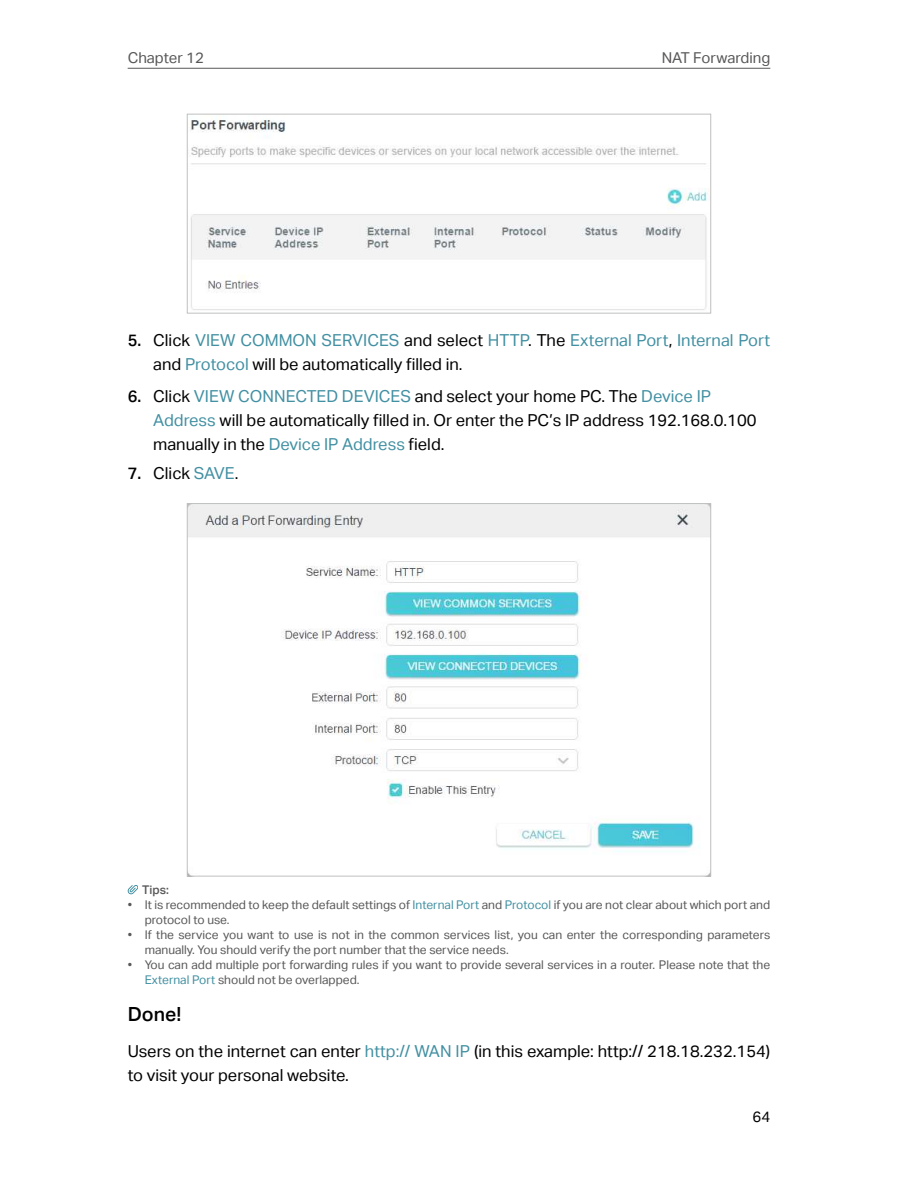
<style>
.page{position:relative;width:898px;height:1187px;background:#fff}
.page>*{position:absolute;margin:0;border:0;box-sizing:border-box;transform-origin:0 0}
.t1{font:19.5px "TP Link Aktiv Medium";color:#000}
.t2{font:16.5px/24px "TP Link Aktiv Regular";color:#000}
.t3{font:16.5px/24px "TP Link Aktiv Regular";color:#4290a2}
.t4{font:15px "TP Link Aktiv Regular";color:#595757}
.t5{font:15px "TP Link Aktiv Regular";color:#000}
.t6{font:12px/15px "TP Link Aktiv Regular";color:#595757}
.t7{font:12px "TP Link Aktiv Medium";color:#595757}
.s1{font-family:"TP Link Aktiv Medium";color:#000}
.s2{color:#000}
.s3{font-family:"TP Link Aktiv Medium"}
.s4{color:#4290a2}
</style>
<div class="page">
<hr style="left:128px;top:68px;width:642px;height:1px;background:#595757">
<img style="left:190px;top:116px;width:517px;height:194px">
<div style="left:187px;top:114px;width:523px;height:199px;border:1px solid #bfc0c0"></div>
<img style="left:189px;top:505px;width:519px;height:369px">
<svg style="left:128px;top:885px;width:10px;height:9px"></svg>
<p class="t4" style="left:128px;top:49px;width:78px">Chapter 12</p>
<p class="t4" style="left:661px;top:49px;width:110px">NAT Forwarding</p>
<h2 class="t3" style="left:153px;top:328px;width:618px;text-indent:-26px"><span class="s1">5.</span> <span class="s2">Click</span> VIEW COMMON SERVICES <span class="s2">and select</span> HTTP<span class="s2">. The</span> External Port<span class="s2">,</span> Internal Port <span class="s2">and</span> Protocol <span class="s2">will be automatically filled in.</span></h2>
<h2 class="t2" style="left:153px;top:385px;width:604px;text-indent:-26px"><span class="s3">6.</span> Click <span class="s4">VIEW CONNECTED DEVICES</span> and select your home PC. The <span class="s4">Device IP<br>Address</span> will be automatically filled in. Or enter the PC’s IP address 192.168.0.100 manually in the <span class="s4">Device IP Address</span> field.</h2>
<h2 class="t2" style="left:128px;top:461px;width:112px"><span class="s3">7.</span> Click <span class="s4">SAVE</span>.</h2>
<p class="t7" style="left:142px;top:883px;width:28px">Tips:</p>
<p class="t6" style="left:145px;top:897px;width:627px;text-indent:-17px">• It is recommended to keep the default settings of <span class="s4">Internal Port</span> and <span class="s4">Protocol</span> if you are not clear about which port and protocol to use.</p>
<p class="t6" style="left:145px;top:927px;width:627px;text-indent:-17px">• If the service you want to use is not in the common services list, you can enter the corresponding parameters manually. You should verify the port number that the service needs.</p>
<p class="t6" style="left:145px;top:957px;width:626px;text-indent:-17px">• You can add multiple port forwarding rules if you want to provide several services in a router. Please note that the<br><span class="s4">External Port</span> should not be overlapped.</p>
<h1 class="t1" style="left:128px;top:1002px;width:55px">Done!</h1>
<h2 class="t2" style="left:128px;top:1039px;width:643px">Users on the internet can enter <span class="s4">http:// WAN IP</span> (in this example: http:// 218.18.232.154) to visit your personal website.</h2>
<p class="t5" style="left:752px;top:1107px;width:19px">64</p>
</div>
